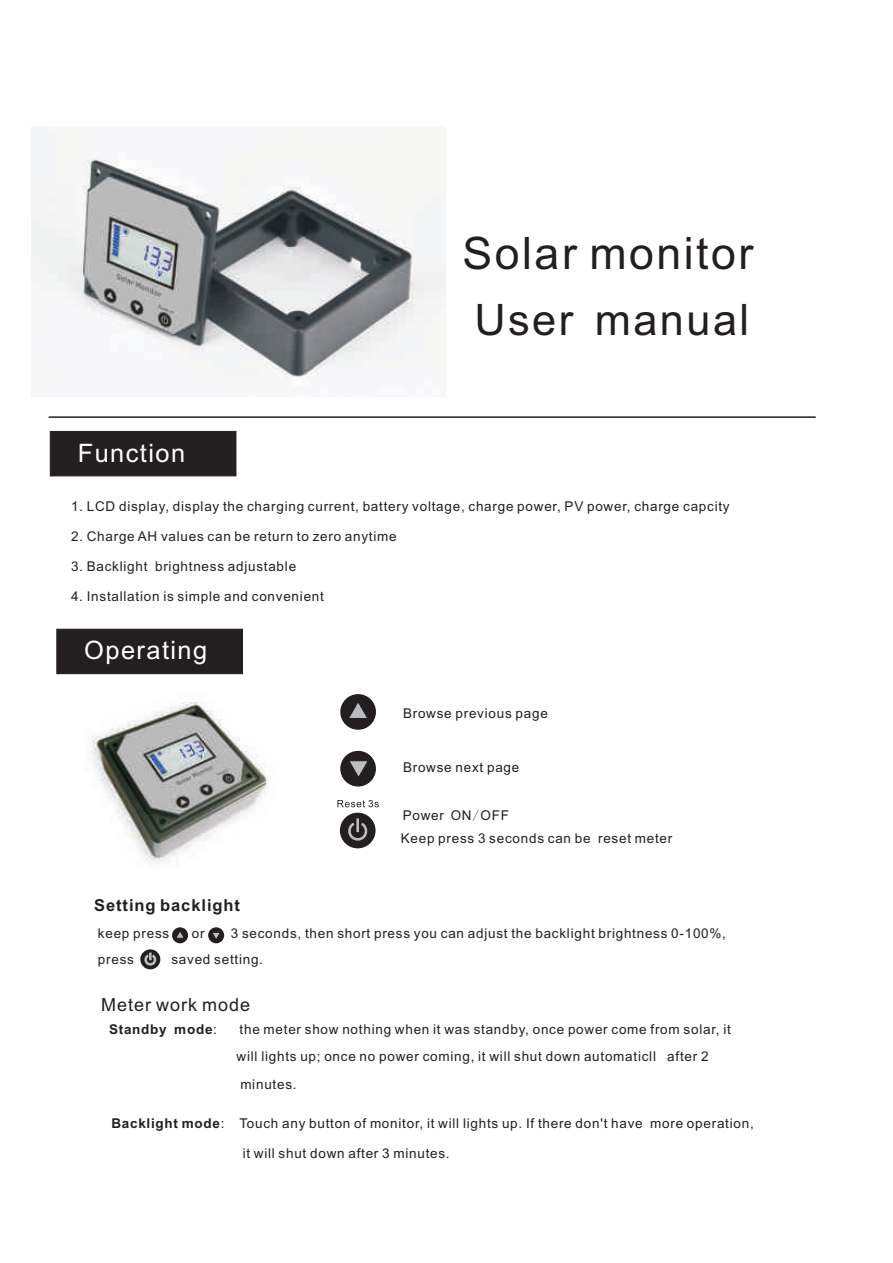
<style>
.page{position:relative;width:893px;height:1263px;background:#fff}
.page>*{position:absolute;margin:0;border:0;box-sizing:border-box;transform-origin:0 0}
.t1{font:44.7px "Arial";letter-spacing:.055em;color:#231f20}
.t2{font:43.35px "Arial";letter-spacing:.055em;color:#231f20}
.t3{font:25.35px "Arial";letter-spacing:.055em;color:#fff}
.t4{font:18px "Arial";letter-spacing:.055em;color:#231f20}
.t5{font:700 16.5px "Arial";letter-spacing:.055em;color:#231f20}
.t6{font:13.5px/27.5px "Arial";letter-spacing:.055em;color:#231f20}
.t7{font:700 13.5px "Arial";letter-spacing:.055em;color:#231f20}
.s1{font-family:"Sim Sun"}
.s2{font-weight:400}
.s3{font-weight:700}
</style>
<div class="page">
<hr style="left:49px;top:416px;width:767px;height:2px;background:#231f20">
<img style="left:32px;top:126px;width:413px;height:252px">
<div style="left:50px;top:431px;width:186px;height:45px;background:#231f20"></div>
<div style="left:340px;top:694px;width:36px;height:36px;background:#231f20;border-radius:50%"></div>
<svg style="left:349px;top:703px;width:18px;height:15px"></svg>
<div style="left:340px;top:751px;width:36px;height:35px;background:#231f20;border-radius:50%"></div>
<svg style="left:350px;top:761px;width:17px;height:15px"></svg>
<div style="left:340px;top:813px;width:36px;height:35px;background:#231f20;border-radius:50%"></div>
<svg style="left:345px;top:822px;width:25px;height:22px"></svg>
<hr style="left:356px;top:818px;width:3px;height:14px;background:#bcbdc0">
<svg style="left:337px;top:800px;width:42px;height:7px"></svg>
<img style="left:66px;top:674px;width:203px;height:190px">
<div style="left:57px;top:629px;width:186px;height:45px;background:#231f20"></div>
<svg style="left:140px;top:949px;width:20px;height:20px"></svg>
<svg style="left:142px;top:952px;width:17px;height:16px"></svg>
<div style="left:208px;top:927px;width:16px;height:16px;background:#231f20;border-radius:50%"></div>
<svg style="left:213px;top:933px;width:7px;height:6px"></svg>
<svg style="left:172px;top:927px;width:16px;height:16px"></svg>
<svg style="left:175px;top:930px;width:10px;height:9px"></svg>
<h1 class="t1" style="left:462px;top:237px;width:292px">Solar monitor</h1>
<h2 class="t2" style="left:474px;top:303px;width:276px">User manual</h2>
<h3 class="t3" style="left:78px;top:443px;width:109px">Function</h3>
<p class="t6" style="left:71px;top:494px;width:660px">1. LCD display, display the charging current, battery voltage, charge power, PV power, charge capcity</p>
<p class="t6" style="left:71px;top:524px;width:327px">2. Charge AH values can be return to zero anytime</p>
<p class="t6" style="left:71px;top:554px;width:227px">3. Backlight brightness adjustable</p>
<p class="t6" style="left:71px;top:584px;width:254px">4. Installation is simple and convenient</p>
<h3 class="t3" style="left:84px;top:641px;width:124px">Operating</h3>
<p class="t6" style="left:403px;top:701px;width:146px">Browse previous page</p>
<p class="t6" style="left:403px;top:755px;width:118px">Browse next page</p>
<p class="t6" style="left:401px;top:805px;width:273px;line-height:22.8px">Power ON<span class="s1">/</span>OFF<br>Keep press 3 seconds can be reset meter</p>
<p class="t5" style="left:94px;top:898px;width:147px">Setting backlight</p>
<p class="t6" style="left:98px;top:921px;width:73px">keep press</p>
<p class="t6" style="left:192px;top:921px;width:14px">or</p>
<p class="t6" style="left:231px;top:921px;width:497px">3 seconds, then short press you can adjust the backlight brightness 0-100%,</p>
<p class="t6" style="left:98px;top:947px;width:38px">press</p>
<p class="t6" style="left:171px;top:947px;width:93px">saved setting.</p>
<h3 class="t4" style="left:101px;top:998px;width:151px">Meter work mode</h3>
<p class="t7" style="left:109px;top:1024px;width:110px">Standby mode<span class="s2">:</span></p>
<p class="t6" style="left:237px;top:1017px;width:496px">the meter show nothing when it was standby, once power come from solar, it will lights up; once no power coming, it will shut down automaticll after 2 minutes.</p>
<p class="t6" style="left:111px;top:1111px;width:644px"><span class="s3">Backlight mode</span>: Touch any button of monitor, it will lights up. If there don't have more operation,</p>
<p class="t6" style="left:243px;top:1141px;width:209px">it will shut down after 3 minutes.</p>
</div>
